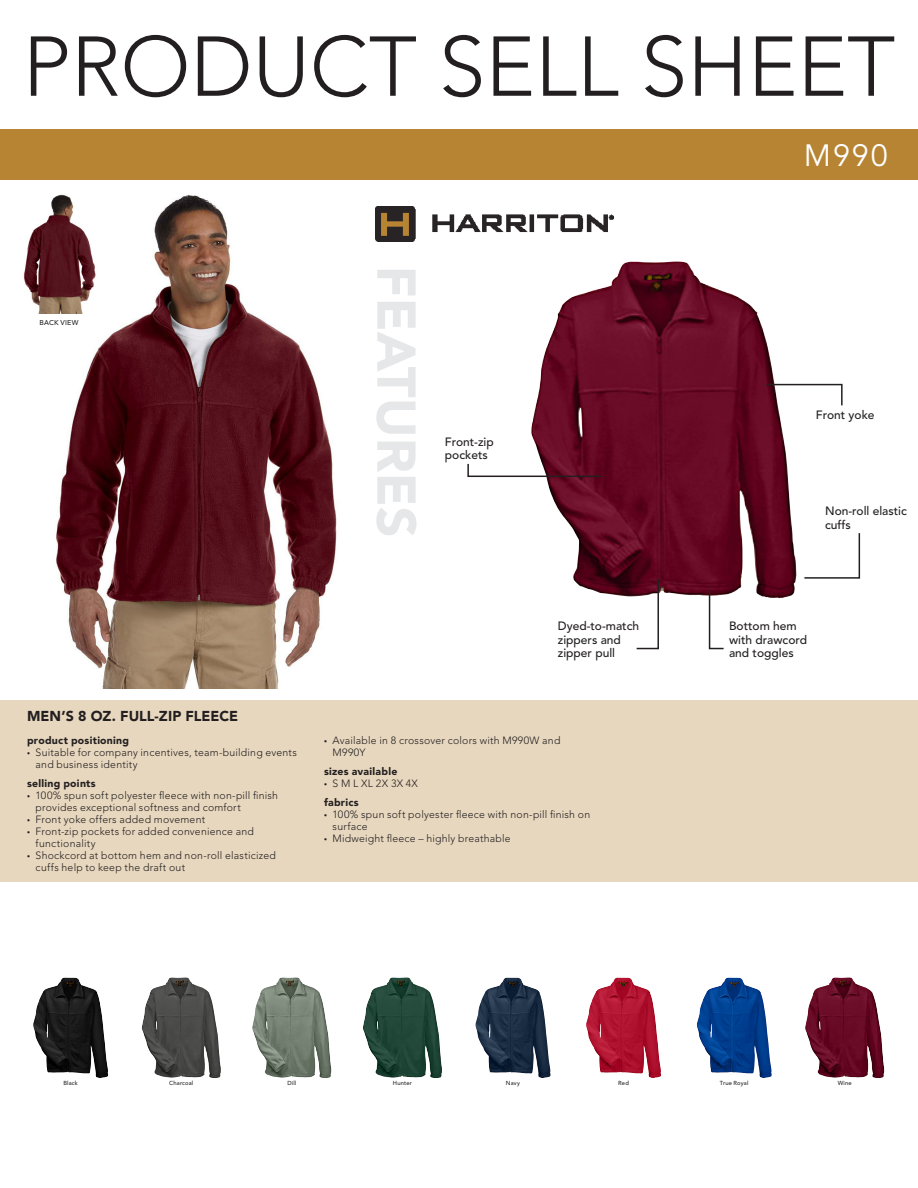
<style>
.page{position:relative;width:918px;height:1188px;background:#fff}
.page>*{position:absolute;margin:0;border:0;box-sizing:border-box;transform-origin:0 0}
.t1{font:300 83.85px "Avenir LT Std";color:#231f20}
.t2{font:900 54px "Avenir LT Std";color:#e6e7e9}
.t3{font:30.6px "Avenir LT Std";color:#fff}
.H2_Product_Heading{font:900 14.25px "Avenir LT Std";color:#231f20}
.t4{font:500 12px/13.5px "Avenir LT Std";color:#231f20}
.t5{font:300 10.5px/12px "Avenir LT Std";letter-spacing:.02em;color:#231f20}
.H3_Features_Fabrics{font:900 10.5px "Avenir LT Std";letter-spacing:.025em;color:#231f20}
.Bullet_Copy{font:500 6.9px "Avenir LT Std";letter-spacing:.02em;color:#231f20}
.Bullet_Copy-2{font:500 5.85px "Avenir LT Std";letter-spacing:.025em;color:#231f20}
.s1{font-family:"Myriad Pro";font-weight:400}
</style>
<div class="page">
<div style="left:0;top:700px;width:918px;height:182px;background:#e7d7be"></div>
<div style="left:0;top:130px;width:918px;height:50px;background:#b68433"></div>
<img style="left:531px;top:261px;width:266px;height:337px">
<img style="left:56px;top:195px;width:281px;height:494px">
<img style="left:23px;top:194px;width:84px;height:120px">
<img style="left:376px;top:206px;width:237px;height:35px">
<img style="left:252px;top:977px;width:79px;height:101px">
<img style="left:33px;top:978px;width:75px;height:100px">
<img style="left:586px;top:978px;width:75px;height:100px">
<img style="left:475px;top:978px;width:76px;height:100px">
<img style="left:363px;top:977px;width:79px;height:101px">
<img style="left:142px;top:977px;width:79px;height:101px">
<img style="left:696px;top:978px;width:76px;height:100px">
<img style="left:805px;top:977px;width:79px;height:101px">
<svg style="left:765px;top:383px;width:78px;height:24px"></svg>
<svg style="left:467px;top:462px;width:136px;height:16px"></svg>
<svg style="left:804px;top:533px;width:57px;height:46px"></svg>
<svg style="left:635px;top:577px;width:25px;height:73px"></svg>
<svg style="left:708px;top:588px;width:17px;height:62px"></svg>
<p class="t1" style="left:23px;top:18px;width:874px">PRODUCT SELL SHEET</p>
<p class="t3" style="left:804px;top:138px;width:85px">M990</p>
<p class="Bullet_Copy" style="left:40px;top:319px;width:40px">BACK VIEW</p>
<p class="t2" style="left:429px;top:266px;width:274px;rotate:90deg">FEATURES</p>
<p class="t4" style="left:445px;top:435px;width:50px">Front-zip pockets</p>
<p class="t4" style="left:816px;top:408px;width:60px">Front yoke</p>
<p class="t4" style="left:825px;top:504px;width:83px">Non-roll elastic cuffs</p>
<p class="H2_Product_Heading" style="left:27px;top:707px;width:213px">MEN’S 8 OZ. FULL-ZIP FLEECE</p>
<p class="H3_Features_Fabrics" style="left:27px;top:734px;width:104px">product positioning</p>
<p class="t5" style="left:36px;top:747px;width:263px;text-indent:-9px"><span class="s1">•</span> Suitable for company incentives, team-building events and business identity</p>
<p class="H3_Features_Fabrics" style="left:27px;top:777px;width:70px">selling points</p>
<p class="t5" style="left:36px;top:789px;width:244px;text-indent:-9px"><span class="s1">•</span> 100% spun soft polyester fleece with non-pill finish provides exceptional softness and comfort</p>
<p class="t5" style="left:27px;top:813px;width:180px"><span class="s1">•</span> Front yoke offers added movement</p>
<p class="t5" style="left:36px;top:825px;width:220px;text-indent:-9px"><span class="s1">•</span> Front-zip pockets for added convenience and functionality</p>
<p class="t5" style="left:36px;top:849px;width:242px;text-indent:-9px"><span class="s1">•</span> Shockcord at bottom hem and non-roll elasticized cuffs help to keep the draft out</p>
<p class="t4" style="left:558px;top:620px;width:83px">Dyed-to-match zippers and zipper pull</p>
<p class="t4" style="left:729px;top:620px;width:80px">Bottom hem with drawcord and toggles</p>
<p class="t5" style="left:333px;top:735px;width:229px;text-indent:-9px"><span class="s1">•</span> Available in 8 crossover colors with M990W and<br>M990Y</p>
<p class="H3_Features_Fabrics" style="left:324px;top:765px;width:75px">sizes available</p>
<p class="t5" style="left:324px;top:777px;width:95px"><span class="s1">•</span> S M L XL 2X 3X 4X</p>
<p class="H3_Features_Fabrics" style="left:324px;top:796px;width:36px">fabrics</p>
<p class="t5" style="left:333px;top:808px;width:259px;text-indent:-9px"><span class="s1">•</span> 100% spun soft polyester fleece with non-pill finish on surface</p>
<p class="t5" style="left:324px;top:832px;width:188px"><span class="s1">•</span> Midweight fleece – highly breathable</p>
<p class="Bullet_Copy-2" style="left:63px;top:1079px;width:16px">Black</p>
<p class="Bullet_Copy-2" style="left:169px;top:1079px;width:26px">Charcoal</p>
<p class="Bullet_Copy-2" style="left:287px;top:1079px;width:10px">Dill</p>
<p class="Bullet_Copy-2" style="left:393px;top:1079px;width:21px">Hunter</p>
<p class="Bullet_Copy-2" style="left:506px;top:1079px;width:16px">Navy</p>
<p class="Bullet_Copy-2" style="left:618px;top:1079px;width:12px">Red</p>
<p class="Bullet_Copy-2" style="left:720px;top:1079px;width:30px">True Royal</p>
<p class="Bullet_Copy-2" style="left:838px;top:1079px;width:16px">Wine</p>
</div>
